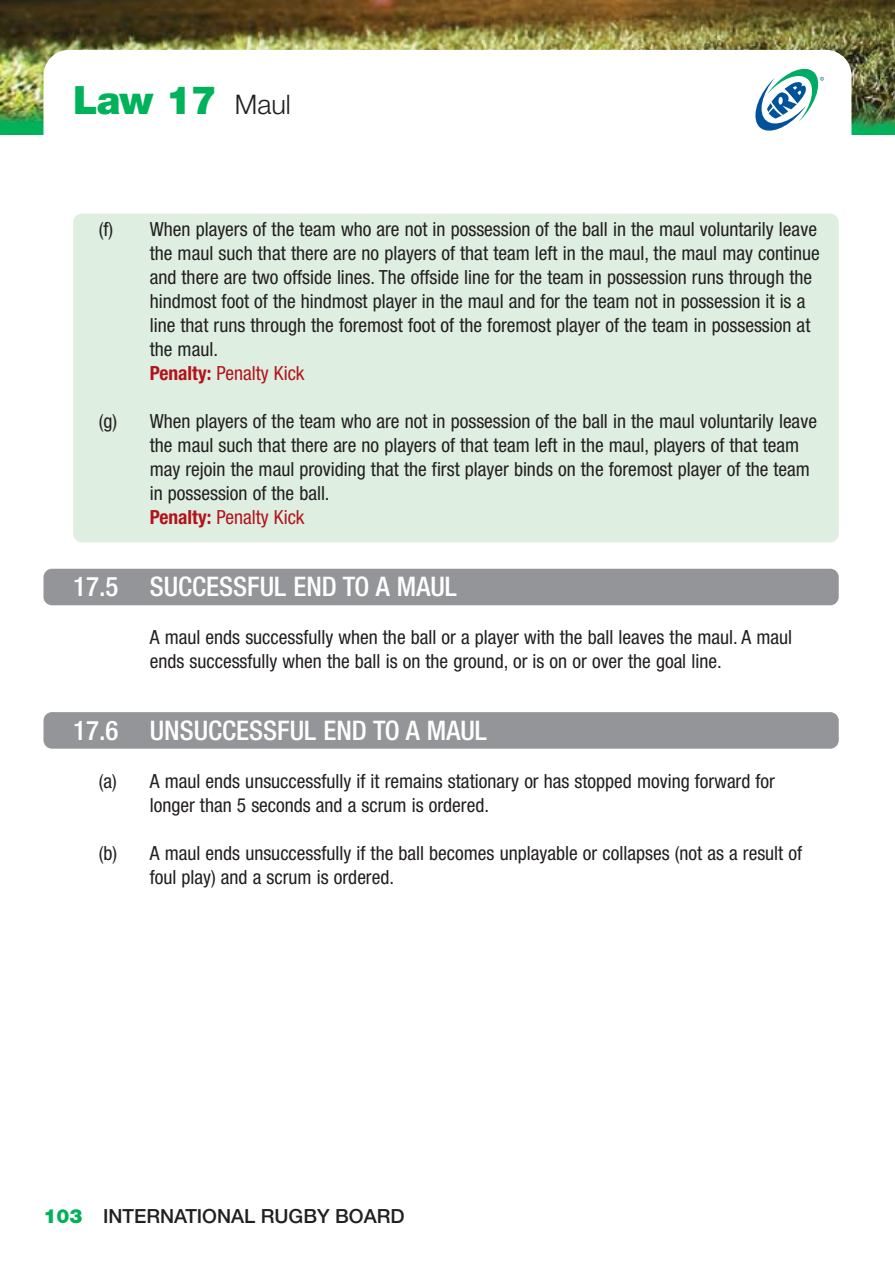
<style>
.page{position:relative;width:895px;height:1265px;background:#fff}
.page>*{position:absolute;margin:0;border:0;box-sizing:border-box;transform-origin:0 0}
.t1{font:900 39px "Helvetica Neue";color:#00b259}
.t2{font:500 condensed 27px "Helvetica Neue";color:#fff}
.t3{font:condensed 19.5px/24px "Helvetica Neue";color:#231f20}
.t4{font:500 19.5px "Helvetica Neue";color:#231f20}
.t5{font:900 19.5px "Helvetica Neue";color:#00b259}
.s1{font-weight:300;font-size:27px;color:#231f20}
.s2{font-weight:700;color:#b5111a}
.s3{color:#b5111a}
</style>
<div class="page">
<div style="left:73px;top:214px;width:766px;height:328px;background:#deefe1;border-radius:9px"></div>
<div style="left:43px;top:569px;width:796px;height:36px;background:#939598;border-radius:9px"></div>
<div style="left:43px;top:712px;width:796px;height:37px;background:#939598;border-radius:9px"></div>
<img style="left:0;top:0;width:895px;height:135px">
<div style="left:43px;top:50px;width:808px;height:119px;background:#fff;border-radius:26px"></div>
<svg style="left:755px;top:69px;width:69px;height:62px"></svg>
<h1 class="t1" style="left:73px;top:86px;width:219px">Law 17 <span class="s1">Maul</span></h1>
<p class="t3" style="left:150px;top:219px;width:671px;text-indent:-51px">(f) When players of the team who are not in possession of the ball in the maul voluntarily leave the maul such that there are no players of that team left in the maul, the maul may continue and there are two offside lines. The offside line for the team in possession runs through the hindmost foot of the hindmost player in the maul and for the team not in possession it is a line that runs through the foremost foot of the foremost player of the team in possession at the maul.<br><span class="s2">Penalty:</span> <span class="s3">Penalty Kick</span></p>
<p class="t3" style="left:150px;top:411px;width:669px;text-indent:-51px">(g) When players of the team who are not in possession of the ball in the maul voluntarily leave the maul such that there are no players of that team left in the maul, players of that team may rejoin the maul providing that the first player binds on the foremost player of the team in possession of the ball.<br><span class="s2">Penalty:</span> <span class="s3">Penalty Kick</span></p>
<h2 class="t2" style="left:73px;top:577px;width:385px">17.5 SUCCESSFUL END TO A MAUL</h2>
<p class="t3" style="left:150px;top:627px;width:644px">A maul ends successfully when the ball or a player with the ball leaves the maul. A maul ends successfully when the ball is on the ground, or is on or over the goal line.</p>
<h2 class="t2" style="left:73px;top:721px;width:415px">17.6 UNSUCCESSFUL END TO A MAUL</h2>
<p class="t3" style="left:150px;top:771px;width:627px;text-indent:-51px">(a) A maul ends unsuccessfully if it remains stationary or has stopped moving forward for longer than 5 seconds and a scrum is ordered.</p>
<p class="t3" style="left:150px;top:843px;width:654px;text-indent:-51px">(b) A maul ends unsuccessfully if the ball becomes unplayable or collapses (not as a result of foul play) and a scrum is ordered.</p>
<p class="t5" style="left:43px;top:1208px;width:41px">103</p>
<p class="t4" style="left:103px;top:1208px;width:303px">INTERNATIONAL RUGBY BOARD</p>
</div>
